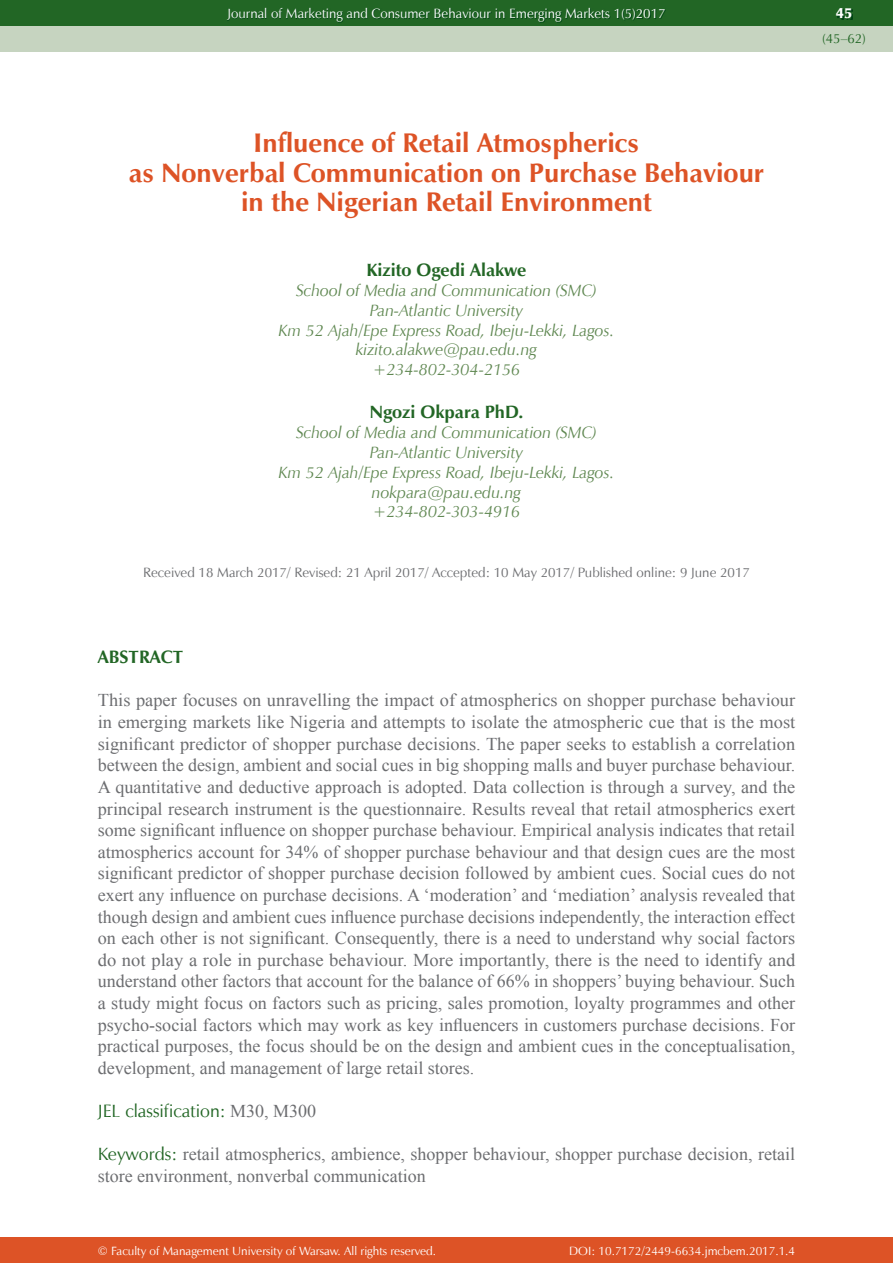
<style>
.page{position:relative;width:893px;height:1263px;background:#fff}
.page>*{position:absolute;margin:0;border:0;box-sizing:border-box;transform-origin:0 0}
.t1{font:700 27px/29.7px "Zapf Humnst EU";color:#dd5326;text-align:center}
.t2{font:18px/21.6px "Times New Roman";color:#6c6d70;text-align:justify}
.t3{font:700 18px "Zapf Humnst EU";color:#226625}
.t4{font:18px "Zapf Humnst EU";color:#226625}
.t5{font:italic 16.5px/19.8px "Zapf Humnst EU";color:#608852;text-align:center}
.t6{font:15px "Zapf Humnst Ult EU";color:#fff}
.t7{font:13.5px "Zapf Humnst EU";color:#6c6d70}
.t8{font:13.5px "Zapf Humnst EU";color:#fff}
.t9{font:13.5px "Zapf Humnst EU";color:#226625}
.t10{font:12px "Zapf Humnst EU";color:#fff}
.s1{font-family:"Times New Roman";color:#6c6d70}
.s2{font-family:"Zapf Humnst EU";color:#226625}
</style>
<div class="page">
<div style="left:0;top:0;width:893px;height:51px;background:#c6d4c0"></div>
<div style="left:0;top:1237px;width:893px;height:26px;background:#dd5326"></div>
<div style="left:0;top:0;width:893px;height:26px;background:#226625"></div>
<img style="left:228px;top:9px;width:438px;height:14px">
<img style="left:837px;top:10px;width:16px;height:10px">
<p class="t8" style="left:227px;top:5px;width:440px">Journal of Marketing and Consumer Behaviour in Emerging Markets 1(5)2017</p>
<p class="t6" style="left:836px;top:4px;width:18px">45</p>
<p class="t9" style="left:822px;top:30px;width:45px">(45–62)</p>
<h1 class="t1" style="left:129px;top:128px;width:637px">Influence of Retail Atmospherics<br>as Nonverbal Communication on Purchase Behaviour in the Nigerian Retail Environment</h1>
<p class="t3" style="left:366px;top:259px;width:161px">Kizito Ogedi Alakwe</p>
<p class="t5" style="left:279px;top:280px;width:337px">School of Media and Communication (SMC)<br>Pan-Atlantic University<br>Km 52 Ajah/Epe Express Road, Ibeju-Lekki, Lagos. kizito.alakwe@pau.edu.ng<br>+234-802-304-2156</p>
<p class="t3" style="left:370px;top:401px;width:155px">Ngozi Okpara PhD.</p>
<p class="t5" style="left:279px;top:423px;width:337px">School of Media and Communication (SMC)<br>Pan-Atlantic University<br>Km 52 Ajah/Epe Express Road, Ibeju-Lekki, Lagos. nokpara@pau.edu.ng<br>+234-802-303-4916</p>
<p class="t7" style="left:143px;top:564px;width:608px">Received 18 March 2017/ Revised: 21 April 2017/ Accepted: 10 May 2017/ Published online: 9 June 2017</p>
<p class="t3" style="left:98px;top:646px;width:87px">ABSTRACT</p>
<p class="t2" style="left:98px;top:690px;width:699px">This paper focuses on unravelling the impact of atmospherics on shopper purchase behaviour in emerging markets like Nigeria and attempts to isolate the atmospheric cue that is the most significant predictor of shopper purchase decisions. The paper seeks to establish a correlation between the design, ambient and social cues in big shopping malls and buyer purchase behaviour.<br>A quantitative and deductive approach is adopted. Data collection is through a survey, and the principal research instrument is the questionnaire. Results reveal that retail atmospherics exert some significant influence on shopper purchase behaviour. Empirical analysis indicates that retail atmospherics account for 34% of shopper purchase behaviour and that design cues are the most significant predictor of shopper purchase decision followed by ambient cues. Social cues do not exert any influence on purchase decisions. A ‘moderation’ and ‘mediation’ analysis revealed that though design and ambient cues influence purchase decisions independently, the interaction effect on each other is not significant. Consequently, there is a need to understand why social factors do not play a role in purchase behaviour. More importantly, there is the need to identify and understand other factors that account for the balance of 66% in shoppers’ buying behaviour. Such a study might focus on factors such as pricing, sales promotion, loyalty programmes and other psycho-social factors which may work as key influencers in customers purchase decisions. For practical purposes, the focus should be on the design and ambient cues in the conceptualisation, development, and management of large retail stores.</p>
<p class="t4" style="left:98px;top:1099px;width:220px">JEL classification: <span class="s1">M30, M300</span></p>
<p class="t2" style="left:98px;top:1143px;width:699px"><span class="s2">Keywords:</span> retail atmospherics, ambience, shopper behaviour, shopper purchase decision, retail store environment, nonverbal communication</p>
<p class="t10" style="left:98px;top:1243px;width:340px">© Faculty of Management University of Warsaw. All rights reserved.</p>
<p class="t10" style="left:569px;top:1243px;width:227px">DOI: 10.7172/2449-6634.jmcbem.2017.1.4</p>
</div>
